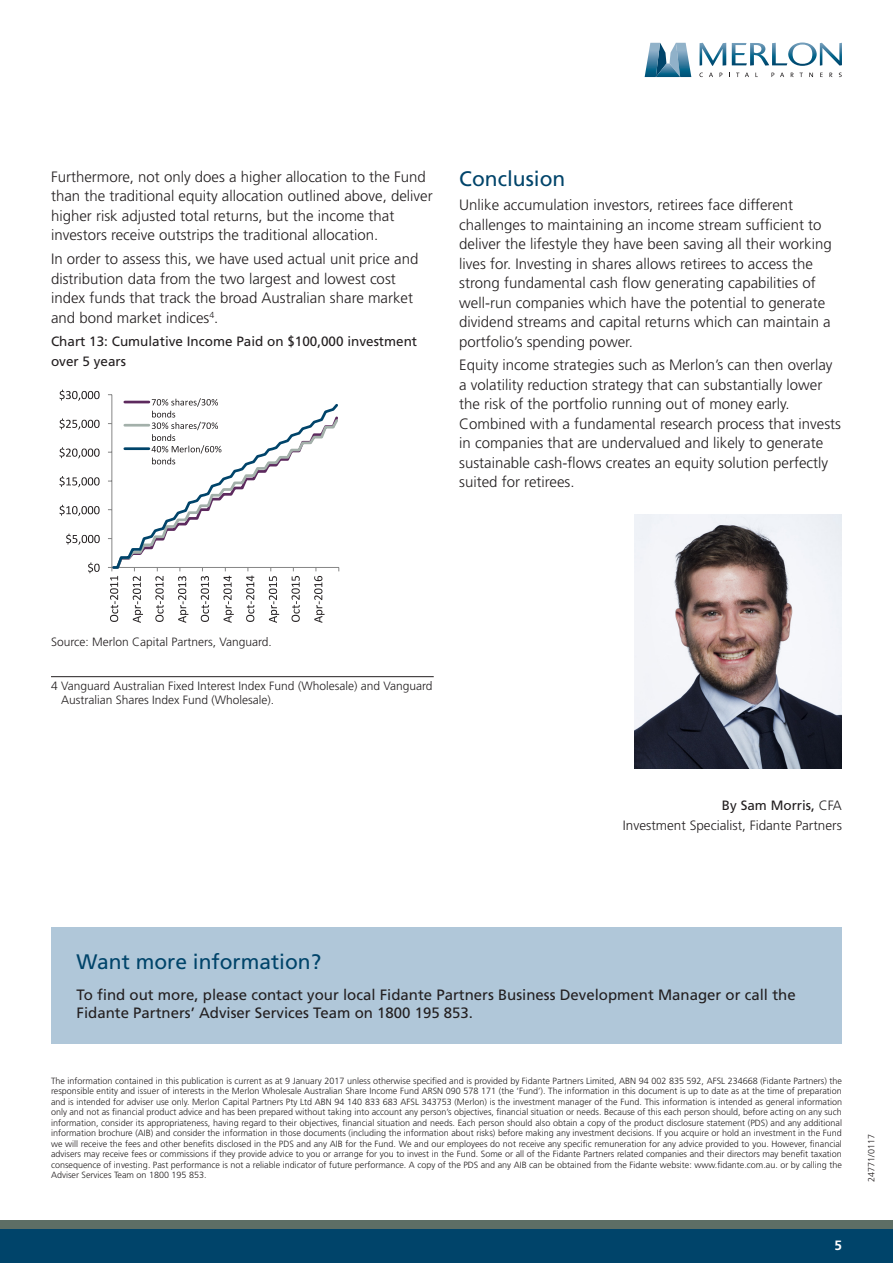
<style>
.page{position:relative;width:893px;height:1263px;background:#fff}
.page>*{position:absolute;margin:0;border:0;box-sizing:border-box;transform-origin:0 0}
.Subhead_-_Level_1{font:21px "Frutiger";color:#00446a}
.Body_Text{font:300 15px/19.5px "Frutiger";color:#231f20}
.Subhead_-_Level_3{font:15px/18px "Frutiger";color:#231f20}
.Body_Text-2{font:13.5px/19.5px "Frutiger";color:#231f20}
.Read_this_Text{font:300 13.5px "Frutiger";color:#231f20}
.Read_this_Text-2{font:13.5px "Frutiger";color:#231f20}
.t1{font:700 13.5px "Frutiger";color:#fff}
.Footnotes{font:300 12px/14.2px "Frutiger";color:#231f20}
.Disclaimer___T_Cs{font:300 9px/10.5px "Frutiger";color:#231f20;text-align:justify}
.Read_this_Text-3{font:300 9px "Frutiger";color:#231f20}
.s1{font-weight:300}
</style>
<div class="page">
<div style="left:0;top:1229px;width:893px;height:34px;background:#00446a"></div>
<div style="left:0;top:1220px;width:893px;height:9px;background:#5d6e65"></div>
<svg style="left:645px;top:43px;width:46px;height:34px"></svg>
<svg style="left:700px;top:43px;width:26px;height:23px"></svg>
<svg style="left:732px;top:43px;width:110px;height:23px"></svg>
<svg style="left:699px;top:73px;width:4px;height:4px"></svg>
<svg style="left:709px;top:73px;width:4px;height:4px"></svg>
<svg style="left:745px;top:73px;width:4px;height:4px"></svg>
<svg style="left:780px;top:73px;width:4px;height:4px"></svg>
<svg style="left:791px;top:73px;width:12px;height:4px"></svg>
<svg style="left:809px;top:73px;width:4px;height:4px"></svg>
<svg style="left:829px;top:73px;width:3px;height:4px"></svg>
<svg style="left:88px;top:562px;width:12px;height:11px"></svg>
<svg style="left:66px;top:534px;width:34px;height:11px"></svg>
<svg style="left:60px;top:505px;width:40px;height:11px"></svg>
<svg style="left:60px;top:476px;width:40px;height:11px"></svg>
<svg style="left:60px;top:447px;width:40px;height:11px"></svg>
<svg style="left:60px;top:418px;width:40px;height:12px"></svg>
<svg style="left:60px;top:390px;width:40px;height:11px"></svg>
<svg style="left:108px;top:394px;width:232px;height:229px"></svg>
<hr style="left:51px;top:676px;width:383px;height:1px;background:#231f20">
<div style="left:51px;top:927px;width:791px;height:116px;background:#b0c7d9"></div>
<img style="left:634px;top:514px;width:208px;height:254px">
<p class="Body_Text" style="left:51px;top:167px;width:383px">Furthermore, not only does a higher allocation to the Fund than the traditional equity allocation outlined above, deliver higher risk adjusted total returns, but the income that investors receive outstrips the traditional allocation.</p>
<p class="Body_Text" style="left:51px;top:249px;width:369px">In order to assess this, we have used actual unit price and distribution data from the two largest and lowest cost index funds that track the broad Australian share market and bond market indices<sup>4</sup>.</p>
<p class="Body_Text-2" style="left:51px;top:332px;width:368px">Chart 13: Cumulative Income Paid on $100,000 investment over 5 years</p>
<p class="Subhead_-_Level_1" style="left:459px;top:167px;width:108px">Conclusion</p>
<p class="Body_Text" style="left:459px;top:195px;width:374px">Unlike accumulation investors, retirees face different challenges to maintaining an income stream sufficient to deliver the lifestyle they have been saving all their working lives for. Investing in shares allows retirees to access the strong fundamental cash flow generating capabilities of well-run companies which have the potential to generate dividend streams and capital returns which can maintain a portfolio’s spending power.</p>
<p class="Body_Text" style="left:459px;top:355px;width:383px">Equity income strategies such as Merlon’s can then overlay a volatility reduction strategy that can substantially lower the risk of the portfolio running out of money early.<br>Combined with a fundamental research process that invests in companies that are undervalued and likely to generate sustainable cash-flows creates an equity solution perfectly suited for retirees.</p>
<p class="Footnotes" style="left:51px;top:635px;width:222px">Source: Merlon Capital Partners, Vanguard.</p>
<p class="Footnotes" style="left:61px;top:678px;width:373px;text-indent:-10px">4 Vanguard Australian Fixed Interest Index Fund (Wholesale) and Vanguard<br>Australian Shares Index Fund (Wholesale).</p>
<p class="Read_this_Text-2" style="left:722px;top:797px;width:122px">By Sam Morris, <span class="s1">CFA</span></p>
<p class="Read_this_Text" style="left:623px;top:818px;width:220px">Investment Specialist, Fidante Partners</p>
<p class="Subhead_-_Level_1" style="left:77px;top:949px;width:246px">Want more information?</p>
<p class="Subhead_-_Level_3" style="left:77px;top:985px;width:721px">To find out more, please contact your local Fidante Partners Business Development Manager or call the<br>Fidante Partners’ Adviser Services Team on 1800 195 853.</p>
<p class="Disclaimer___T_Cs" style="left:51px;top:1075px;width:792px">The information contained in this publication is current as at 9 January 2017 unless otherwise specified and is provided by Fidante Partners Limited, ABN 94 002 835 592, AFSL 234668 (Fidante Partners) the responsible entity and issuer of interests in the Merlon Wholesale Australian Share Income Fund ARSN 090 578 171 (the ‘Fund’). The information in this document is up to date as at the time of preparation and is intended for adviser use only. Merlon Capital Partners Pty Ltd ABN 94 140 833 683 AFSL 343753 (Merlon) is the investment manager of the Fund. This information is intended as general information only and not as financial product advice and has been prepared without taking into account any person’s objectives, financial situation or needs. Because of this each person should, before acting on any such information, consider its appropriateness, having regard to their objectives, financial situation and needs. Each person should also obtain a copy of the product disclosure statement (PDS) and any additional information brochure (AIB) and consider the information in those documents (including the information about risks) before making any investment decisions. If you acquire or hold an investment in the Fund we will receive the fees and other benefits disclosed in the PDS and any AIB for the Fund. We and our employees do not receive any specific remuneration for any advice provided to you. However, financial advisers may receive fees or commissions if they provide advice to you or arrange for you to invest in the Fund. Some or all of the Fidante Partners related companies and their directors may benefit taxation consequence of investing. Past performance is not a reliable indicator of future performance. A copy of the PDS and any AIB can be obtained from the Fidante website: www.fidante.com.au. or by calling the Adviser Services Team on 1800 195 853.</p>
<h3 class="t1" style="left:834px;top:1237px;width:9px">5</h3>
<p class="Read_this_Text-3" style="left:866px;top:1182px;width:49px;rotate:-90deg">24771/0117</p>
</div>
